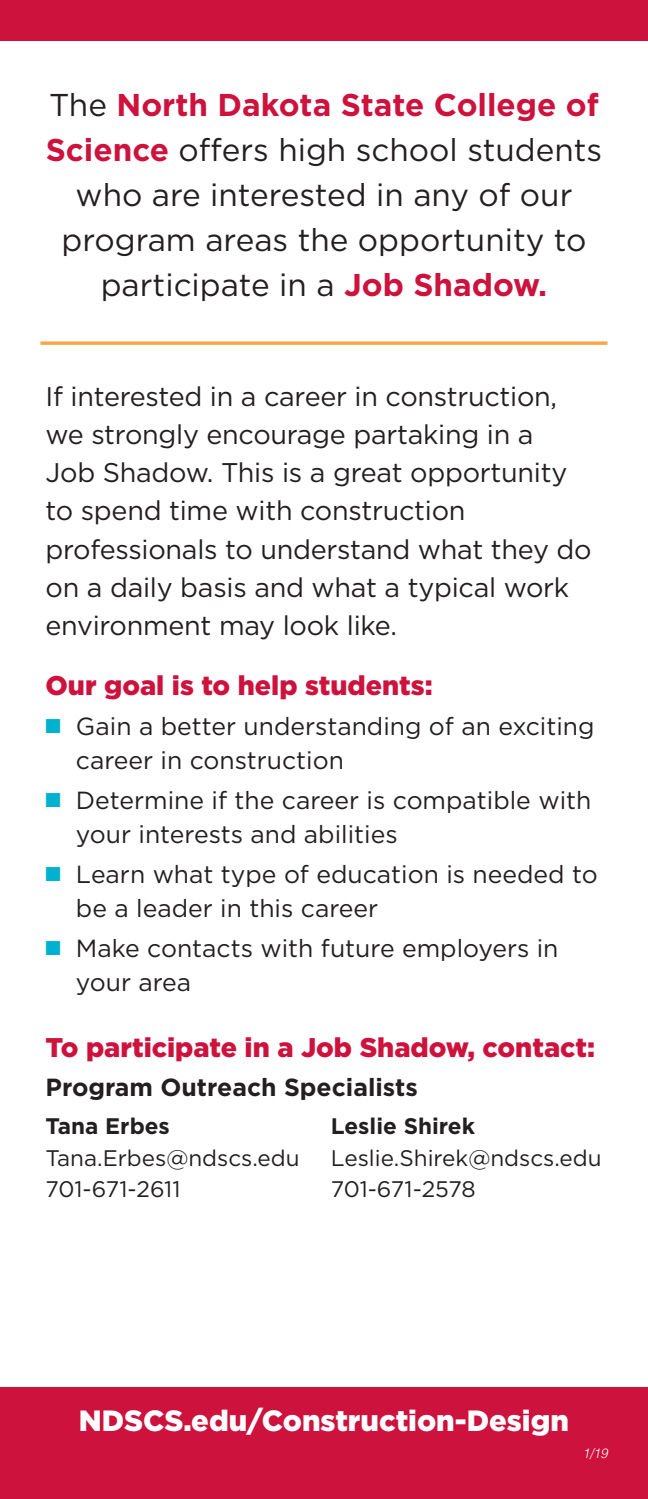
<style>
.page{position:relative;width:648px;height:1499px;background:#fff}
.page>*{position:absolute;margin:0;border:0;box-sizing:border-box;transform-origin:0 0}
.Text{font:31.5px/45px "Gotham";color:#231f20;text-align:center}
.Text-2{font:900 29.25px "Gotham";color:#fff}
.Text-3{font:27px/38.2px "Gotham";letter-spacing:-.01em;color:#231f20}
.Text-4{font:900 27px "Gotham";color:#cd123d}
.t1{font:24.75px/33.8px "Gotham";color:#231f20}
.Text-5{font:700 24.75px "Gotham";color:#231f20}
.Text-6{font:22.5px/31.5px "Gotham";color:#231f20}
.t2{font:italic 300 13.5px "Helvetica";color:#fff;scale:.95 1}
.s1{font-weight:700;color:#cd123d}
.s2{color:#00b1d0}
.s3{font-weight:700}
</style>
<div class="page">
<div style="left:0;top:1387px;width:648px;height:111px;background:#cd123d"></div>
<div style="left:0;top:0;width:648px;height:40px;background:#cd123d"></div>
<svg style="left:40px;top:341px;width:568px;height:4px;background:#f9b360"></svg>
<p class="Text" style="left:46px;top:82px;width:558px">The <span class="s1">North Dakota State College of<br>Science</span> offers high school students who are interested in any of our program areas the opportunity to participate in a <span class="s1">Job Shadow.</span></p>
<p class="Text-3" style="left:46px;top:376px;width:548px">If interested in a career in construction, we strongly encourage partaking in a<br>Job Shadow. This is a great opportunity to spend time with construction professionals to understand what they do on a daily basis and what a typical work environment may look like.</p>
<p class="Text-4" style="left:46px;top:666px;width:389px">Our goal is to help students:</p>
<p class="t1" style="left:76px;top:709px;width:520px;text-indent:-30px"><span class="s2">■</span> Gain a better understanding of an exciting career in construction</p>
<p class="t1" style="left:76px;top:783px;width:517px;text-indent:-30px"><span class="s2">■</span> Determine if the career is compatible with your interests and abilities</p>
<p class="t1" style="left:76px;top:857px;width:523px;text-indent:-30px"><span class="s2">■</span> Learn what type of education is needed to be a leader in this career</p>
<p class="t1" style="left:76px;top:931px;width:484px;text-indent:-30px"><span class="s2">■</span> Make contacts with future employers in your area</p>
<p class="Text-4" style="left:46px;top:1028px;width:551px">To participate in a Job Shadow, contact:</p>
<p class="Text-5" style="left:46px;top:1071px;width:374px">Program Outreach Specialists</p>
<p class="Text-6" style="left:46px;top:1110px;width:256px"><span class="s3">Tana Erbes<br></span>Tana.Erbes@ndscs.edu<br>701-671-2611</p>
<p class="Text-6" style="left:331px;top:1110px;width:272px"><span class="s3">Leslie Shirek<br></span>Leslie.Shirek@ndscs.edu<br>701-671-2578</p>
<p class="Text-2" style="left:79px;top:1400px;width:492px">NDSCS.edu/Construction-Design</p>
<p class="t2" style="left:583px;top:1442px;width:28px">1/19</p>
</div>
